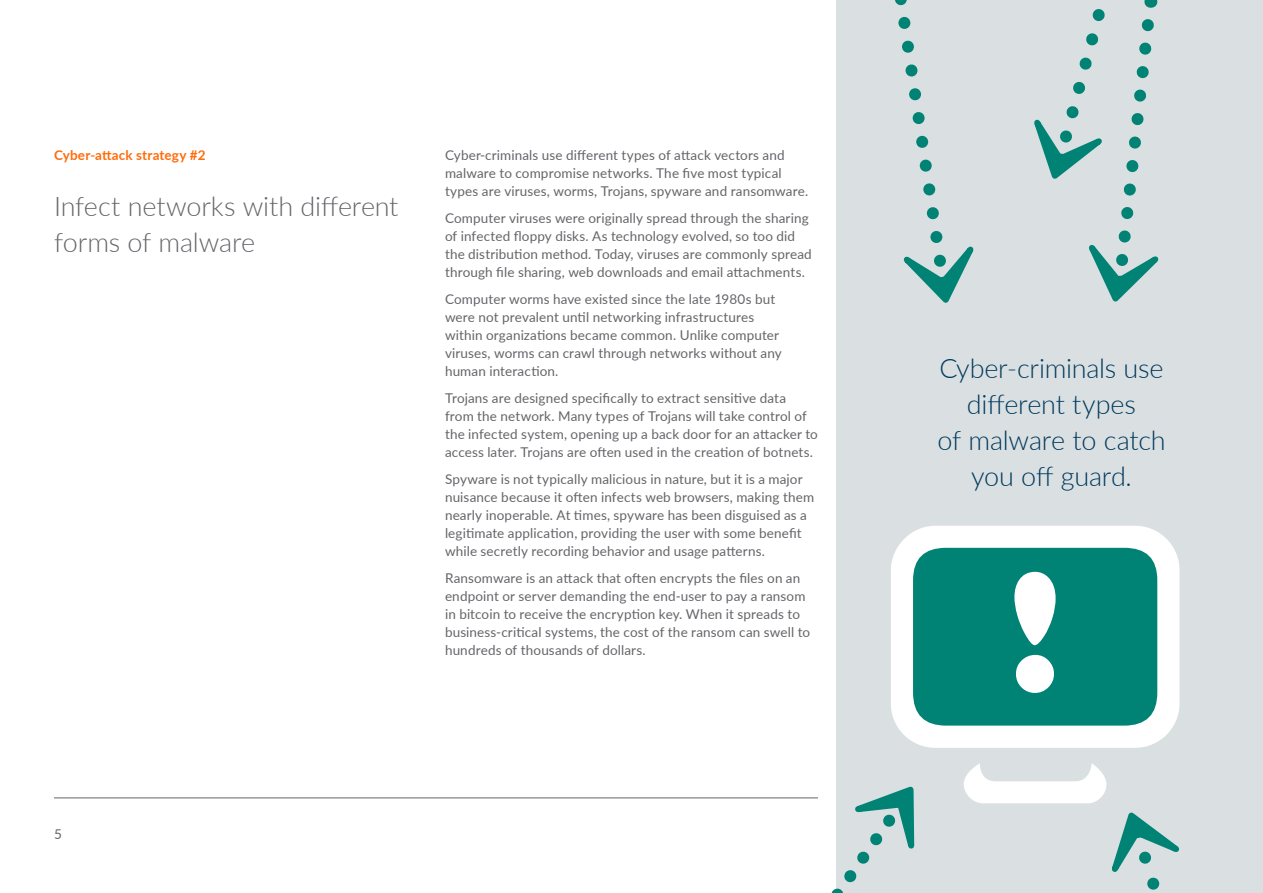
<style>
.page{position:relative;width:1263px;height:893px;background:#fff}
.page>*{position:absolute;margin:0;border:0;box-sizing:border-box;transform-origin:0 0}
.t1{font:300 27px/36px "Lato";letter-spacing:-.01em;color:#003a5d;text-align:center}
.t2{font:300 27px/36px "Lato";letter-spacing:-.005em;color:#646569}
.t3{font:13.5px/18px "Lato";letter-spacing:.01em;color:#646569}
.t4{font:700 13.5px "Lato";letter-spacing:.01em;color:#ff6c0c}
</style>
<div class="page">
<hr style="left:54px;top:797px;width:1155px;height:1px;background:#646569">
<div style="left:836px;top:0;width:427px;height:893px;background:#dadfe1"></div>
<svg style="left:891px;top:526px;width:288px;height:222px;fill:#008375"></svg>
<svg style="left:1014px;top:572px;width:41px;height:121px"></svg>
<div style="left:868px;top:0;width:129px;height:310px;background:#dadfe1"></div>
<svg style="left:1016px;top:0;width:178px;height:309px;background:#c8d7d8"></svg>
<svg style="left:808px;top:781px;width:110px;height:112px"></svg>
<svg style="left:964px;top:763px;width:255px;height:130px;background:#d4dedf"></svg>
<p class="t4" style="left:54px;top:145px;width:153px">Cyber-attack strategy #2</p>
<h1 class="t2" style="left:54px;top:187px;width:346px">Infect networks with different forms of malware</h1>
<p class="t3" style="left:445px;top:146px;width:365px">Cyber-criminals use different types of attack vectors and malware to compromise networks. The five most typical types are viruses, worms, Trojans, spyware and ransomware.</p>
<p class="t3" style="left:445px;top:209px;width:368px">Computer viruses were originally spread through the sharing of infected floppy disks. As technology evolved, so too did the distribution method. Today, viruses are commonly spread through file sharing, web downloads and email attachments.</p>
<p class="t3" style="left:445px;top:290px;width:338px">Computer worms have existed since the late 1980s but were not prevalent until networking infrastructures within organizations became common. Unlike computer viruses, worms can crawl through networks without any human interaction.</p>
<p class="t3" style="left:445px;top:389px;width:374px">Trojans are designed specifically to extract sensitive data from the network. Many types of Trojans will take control of the infected system, opening up a back door for an attacker to access later. Trojans are often used in the creation of botnets.</p>
<p class="t3" style="left:445px;top:470px;width:371px">Spyware is not typically malicious in nature, but it is a major nuisance because it often infects web browsers, making them nearly inoperable. At times, spyware has been disguised as a legitimate application, providing the user with some benefit while secretly recording behavior and usage patterns.</p>
<p class="t3" style="left:445px;top:569px;width:367px">Ransomware is an attack that often encrypts the files on an endpoint or server demanding the end-user to pay a ransom in bitcoin to receive the encryption key. When it spreads to business-critical systems, the cost of the ransom can swell to hundreds of thousands of dollars.</p>
<p class="t3" style="left:54px;top:824px;width:9px">5</p>
<h1 class="t1" style="left:937px;top:349px;width:230px">Cyber-criminals use different types<br>of malware to catch you off guard.</h1>
</div>
